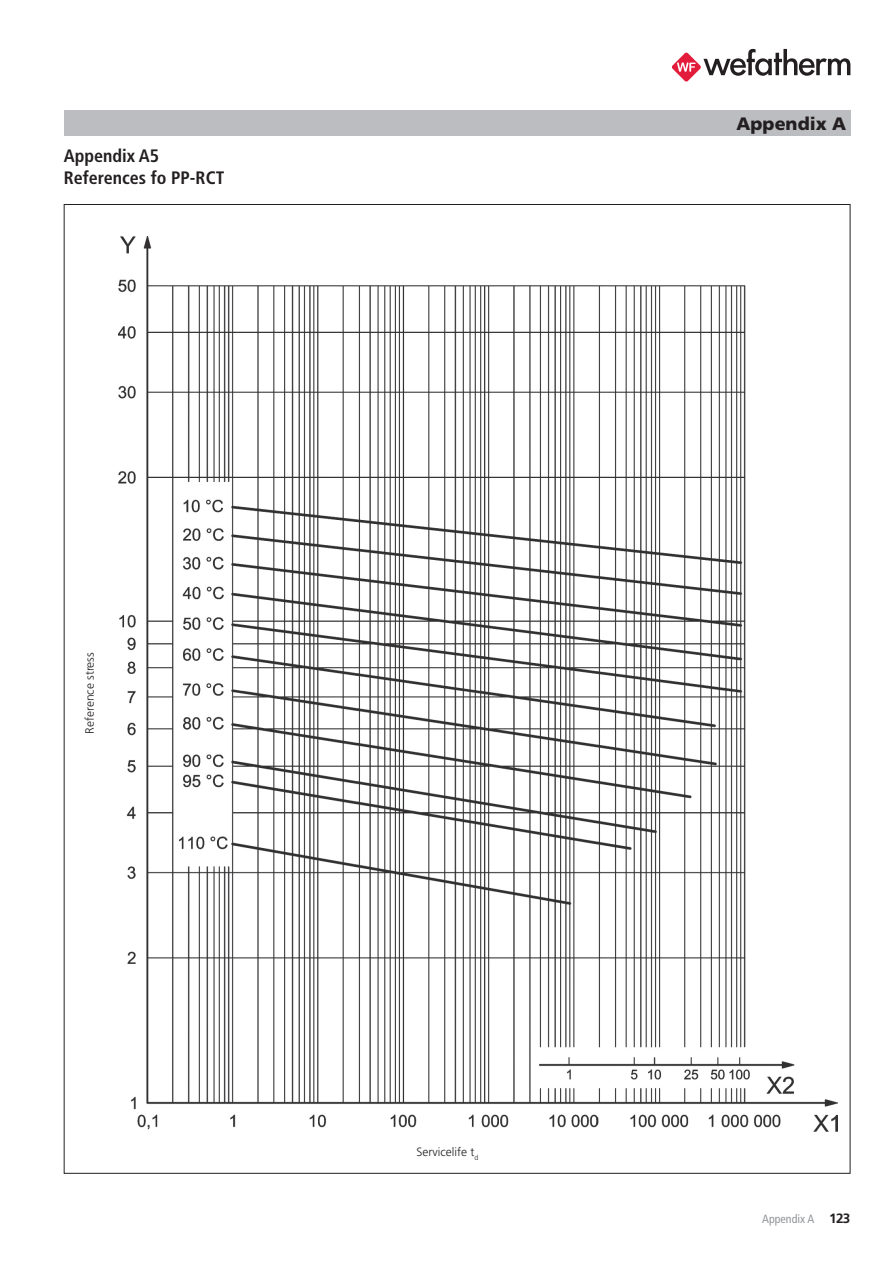
<style>
.page{position:relative;width:893px;height:1263px;background:#fff}
.page>*{position:absolute;margin:0;border:0;box-sizing:border-box;transform-origin:0 0}
.t1{font:700 condensed 18px/21.6px "Frutiger LT";color:#231f20}
.t2{font:900 18px "Frutiger LT";color:#231f20}
.t3{font:300 12px "Frutiger LT";color:#231f20}
.t4{font:condensed 12px "Frutiger LT";color:#939598}
.s1{font-weight:700;font-stretch:normal;font-size:13.5px;color:#231f20}
</style>
<div class="page">
<div style="left:64px;top:111px;width:786px;height:25px;background:#bcbdc0"></div>
<svg style="left:672px;top:49px;width:178px;height:33px"></svg>
<img style="left:119px;top:236px;width:719px;height:895px">
<p class="t1" style="left:64px;top:145px;width:162px">Appendix A5<br>References fo PP-RCT</p>
<p class="t3" style="left:83px;top:734px;width:83px;rotate:-90deg">Reference stress</p>
<p class="t3" style="left:417px;top:1145px;width:63px">Servicelife t<sub>d</sub></p>
<p class="t2" style="left:737px;top:113px;width:111px">Appendix A</p>
<p class="t4" style="left:762px;top:1212px;width:90px">Appendix A <span class="s1">123</span></p>
</div>
